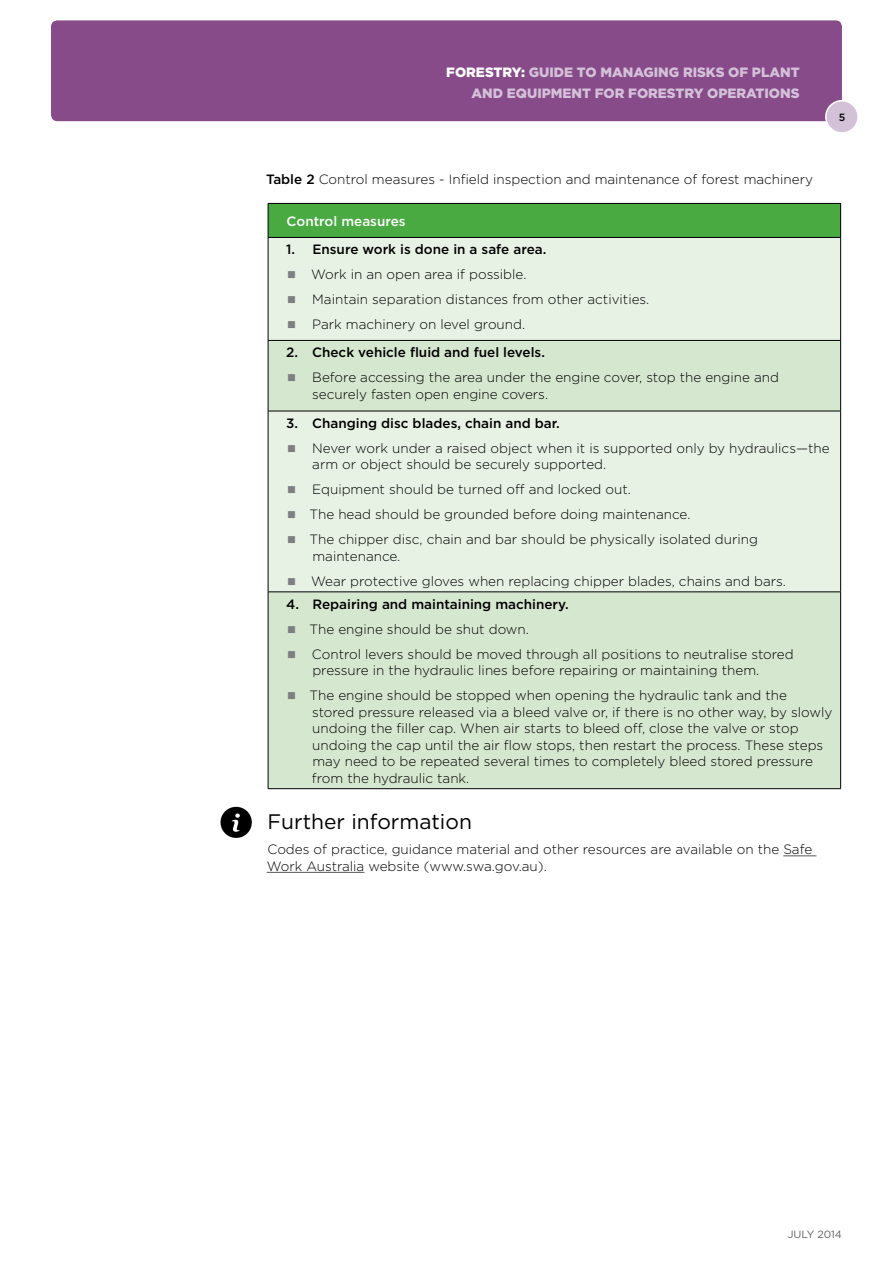
<style>
.page{position:relative;width:893px;height:1263px;background:#fff}
.page>*{position:absolute;margin:0;border:0;box-sizing:border-box;transform-origin:0 0}
.Header_2{font:21px "Gotham";color:#000}
.Body_copy{font:300 13.5px/16.5px "Gotham";color:#000}
.t1{font:500 13.5px "Gotham";color:#000}
.t2{font:900 13.5px/21px "Gotham";color:#d3c1d8;text-align:right}
.Body_copy-2{font:500 13.5px "Gotham";color:#fff}
.t3{font:10.5px "Gotham";color:#5f6062}
.t4{font:500 10.5px "Gotham";color:#000}
.s1{color:#fff}
.s2{font-weight:500}
</style>
<div class="page">
<div style="left:51px;top:20px;width:791px;height:101px;background:#874b8a;border-radius:6px"></div>
<div style="left:826px;top:101px;width:32px;height:32px;background:#d3c1d8;border-radius:50%"></div>
<div style="left:825px;top:100px;width:34px;height:34px;border:2px solid #fff;border-radius:50%"></div>
<hr style="left:783px;top:855px;width:33px;height:1px;background:#58595b">
<hr style="left:267px;top:872px;width:97px;height:1px;background:#58595b">
<div style="left:268px;top:203px;width:573px;height:34px;background:#49aa42"></div>
<div style="left:269px;top:238px;width:571px;height:102px;background:#e8f2e4"></div>
<svg style="left:269px;top:341px;width:571px;height:447px;background:#dcead6"></svg>
<hr style="left:268px;top:203px;width:573px;height:1px;background:#000">
<hr style="left:268px;top:204px;width:1px;height:33px;background:#000">
<hr style="left:840px;top:204px;width:1px;height:33px;background:#000">
<hr style="left:268px;top:237px;width:573px;height:1px;background:#000">
<hr style="left:268px;top:238px;width:1px;height:102px;background:#000">
<hr style="left:840px;top:238px;width:1px;height:102px;background:#000">
<hr style="left:268px;top:340px;width:573px;height:1px;background:#000">
<hr style="left:268px;top:341px;width:1px;height:70px;background:#000">
<hr style="left:840px;top:341px;width:1px;height:70px;background:#000">
<hr style="left:268px;top:411px;width:573px;height:1px;background:#000">
<hr style="left:268px;top:411px;width:1px;height:181px;background:#000">
<hr style="left:840px;top:411px;width:1px;height:181px;background:#000">
<hr style="left:268px;top:592px;width:573px;height:1px;background:#000">
<hr style="left:268px;top:592px;width:1px;height:196px;background:#000">
<hr style="left:840px;top:592px;width:1px;height:196px;background:#000">
<hr style="left:268px;top:788px;width:573px;height:1px;background:#000">
<img style="left:220px;top:806px;width:32px;height:32px">
<svg style="left:288px;top:271px;width:7px;height:7px"></svg>
<svg style="left:288px;top:296px;width:7px;height:7px"></svg>
<svg style="left:288px;top:321px;width:7px;height:7px"></svg>
<svg style="left:288px;top:374px;width:7px;height:7px"></svg>
<svg style="left:288px;top:445px;width:7px;height:7px"></svg>
<svg style="left:288px;top:486px;width:7px;height:7px"></svg>
<svg style="left:288px;top:511px;width:7px;height:7px"></svg>
<svg style="left:288px;top:536px;width:7px;height:7px"></svg>
<svg style="left:288px;top:578px;width:7px;height:7px"></svg>
<svg style="left:288px;top:626px;width:7px;height:7px"></svg>
<svg style="left:288px;top:651px;width:7px;height:7px"></svg>
<svg style="left:288px;top:692px;width:7px;height:7px"></svg>
<p class="t2" style="left:446px;top:62px;width:355px"><span class="s1">FORESTRY:</span> GUIDE TO MANAGING RISKS OF PLANT<br>AND EQUIPMENT FOR FORESTRY OPERATIONS</p>
<p class="t4" style="left:839px;top:111px;width:8px">5</p>
<p class="Body_copy" style="left:266px;top:171px;width:548px"><span class="s2">Table 2</span> Control measures - Infield inspection and maintenance of forest machinery</p>
<p class="Body_copy-2" style="left:287px;top:213px;width:121px">Control measures</p>
<p class="t1" style="left:286px;top:241px;width:262px">1. Ensure work is done in a safe area.</p>
<p class="Body_copy" style="left:311px;top:266px;width:217px">Work in an open area if possible.</p>
<p class="Body_copy" style="left:312px;top:291px;width:339px">Maintain separation distances from other activities.</p>
<p class="Body_copy" style="left:312px;top:316px;width:214px">Park machinery on level ground.</p>
<p class="t1" style="left:286px;top:344px;width:260px">2. Check vehicle fluid and fuel levels.</p>
<p class="Body_copy" style="left:312px;top:369px;width:468px">Before accessing the area under the engine cover, stop the engine and securely fasten open engine covers.</p>
<p class="t1" style="left:286px;top:415px;width:275px">3. Changing disc blades, chain and bar.</p>
<p class="Body_copy" style="left:312px;top:440px;width:519px">Never work under a raised object when it is supported only by hydraulics—the arm or object should be securely supported.</p>
<p class="Body_copy" style="left:312px;top:481px;width:320px">Equipment should be turned off and locked out.</p>
<p class="Body_copy" style="left:310px;top:506px;width:382px">The head should be grounded before doing maintenance.</p>
<p class="Body_copy" style="left:310px;top:531px;width:450px">The chipper disc, chain and bar should be physically isolated during maintenance.</p>
<p class="Body_copy" style="left:311px;top:573px;width:476px">Wear protective gloves when replacing chipper blades, chains and bars.</p>
<p class="t1" style="left:286px;top:596px;width:284px">4. Repairing and maintaining machinery.</p>
<p class="Body_copy" style="left:310px;top:620px;width:221px">The engine should be shut down.</p>
<p class="Body_copy" style="left:312px;top:645px;width:483px">Control levers should be moved through all positions to neutralise stored pressure in the hydraulic lines before repairing or maintaining them.</p>
<p class="Body_copy" style="left:310px;top:687px;width:524px">The engine should be stopped when opening the hydraulic tank and the stored pressure released via a bleed valve or, if there is no other way, by slowly undoing the filler cap. When air starts to bleed off, close the valve or stop undoing the cap until the air flow stops, then restart the process. These steps may need to be repeated several times to completely bleed stored pressure from the hydraulic tank.</p>
<p class="Header_2" style="left:267px;top:809px;width:206px">Further information</p>
<p class="Body_copy" style="left:267px;top:841px;width:547px">Codes of practice, guidance material and other resources are available on the Safe<br>Work Australia website (www.swa.gov.au).</p>
<p class="t3" style="left:788px;top:1227px;width:56px">JULY 2014</p>
</div>
